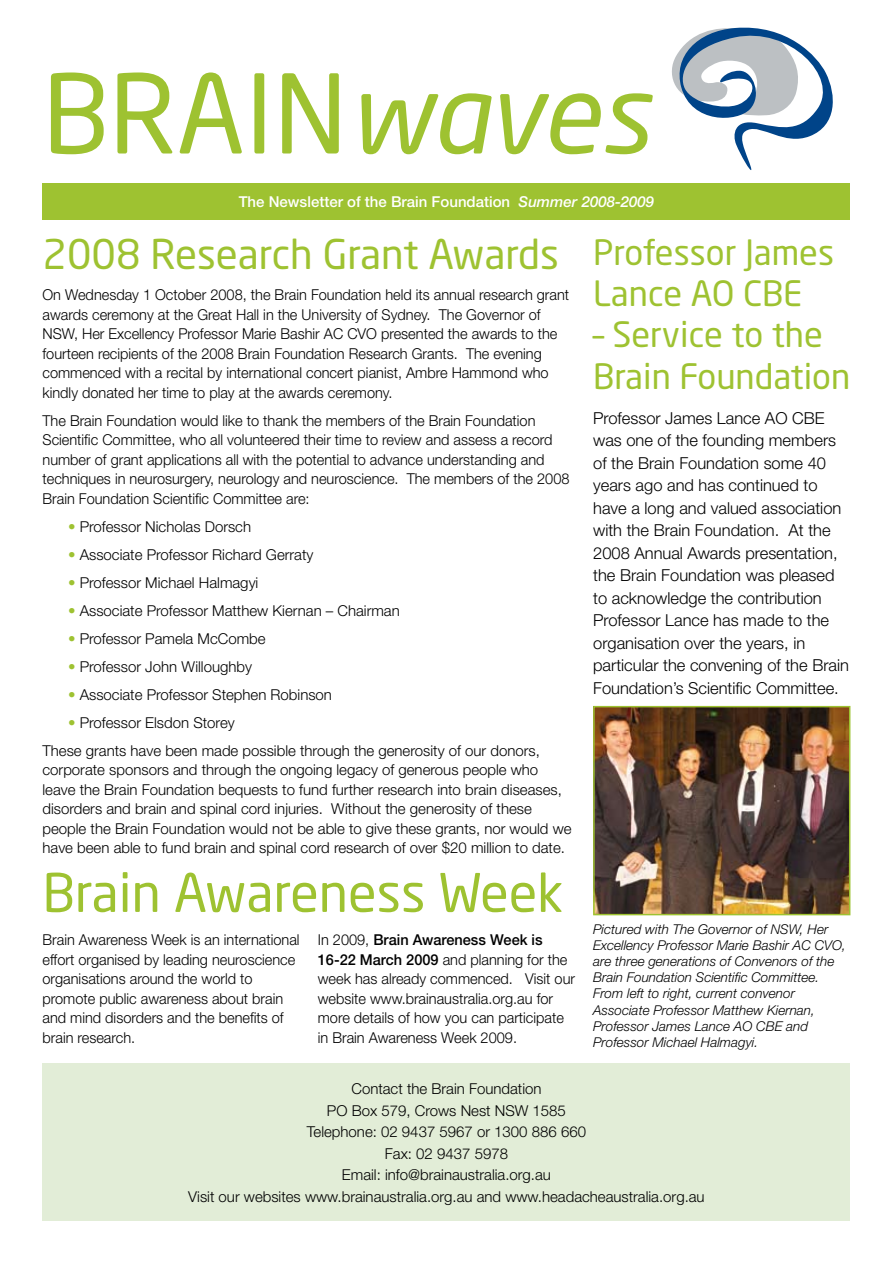
<style>
.page{position:relative;width:893px;height:1263px;background:#fff}
.page>*{position:absolute;margin:0;border:0;box-sizing:border-box;transform-origin:0 0}
.t1{font:108px "Neo Sans Std";color:#9ec231}
.t2{font:52.5px "Neo Sans Std";color:#9ec231}
.t3{font:40.5px "Neo Sans Std";color:#9ec231}
.t4{font:34.5px/41.4px "Neo Sans Std";color:#9ec231}
.t5{font:300 16.5px/22.5px "Helvetica Neue";color:#000}
.t6{font:300 15px/19.5px "Helvetica Neue";color:#000}
.t7{font:500 15px "Helvetica Neue";color:#fff}
.t8{font:italic 300 13.5px/16.2px "Helvetica Neue";color:#000}
.s1{font-style:italic}
.s2{color:#9ec231}
.s3{font-weight:500}
</style>
<div class="page">
<img style="left:596px;top:709px;width:251px;height:203px">
<div style="left:593px;top:706px;width:257px;height:209px;border:2px solid #9ec231"></div>
<div style="left:43px;top:1063px;width:807px;height:157px;background:#e2edd7"></div>
<div style="left:43px;top:183px;width:807px;height:37px;background:#9ec231"></div>
<svg style="left:672px;top:28px;width:161px;height:142px"></svg>
<h1 class="t1" style="left:43px;top:48px;width:609px">BRAIN<span class="s1">waves</span></h1>
<p class="t7" style="left:239px;top:193px;width:417px">The Newsletter of the Brain Foundation <span class="s1">Summer 2008-2009</span></p>
<h3 class="t3" style="left:43px;top:229px;width:518px">2008 Research Grant Awards</h3>
<p class="t6" style="left:43px;top:285px;width:528px">On Wednesday 1 October 2008, the Brain Foundation held its annual research grant awards ceremony at the Great Hall in the University of Sydney. The Governor of NSW, Her Excellency Professor Marie Bashir AC CVO presented the awards to the fourteen recipients of the 2008 Brain Foundation Research Grants. The evening commenced with a recital by international concert pianist, Ambre Hammond who kindly donated her time to play at the awards ceremony.</p>
<p class="t6" style="left:43px;top:410px;width:528px">The Brain Foundation would like to thank the members of the Brain Foundation Scientific Committee, who all volunteered their time to review and assess a record number of grant applications all with the potential to advance understanding and techniques in neurosurgery, neurology and neuroscience. The members of the 2008<br>Brain Foundation Scientific Committee are:</p>
<p class="t6" style="left:68px;top:516px;width:185px"><span class="s2">•</span> Professor Nicholas Dorsch</p>
<p class="t6" style="left:68px;top:544px;width:247px"><span class="s2">•</span> Associate Professor Richard Gerraty</p>
<p class="t6" style="left:68px;top:572px;width:192px"><span class="s2">•</span> Professor Michael Halmagyi</p>
<p class="t6" style="left:68px;top:600px;width:333px"><span class="s2">•</span> Associate Professor Matthew Kiernan – Chairman</p>
<p class="t6" style="left:68px;top:628px;width:199px"><span class="s2">•</span> Professor Pamela McCombe</p>
<p class="t6" style="left:68px;top:656px;width:186px"><span class="s2">•</span> Professor John Willoughby</p>
<p class="t6" style="left:68px;top:684px;width:265px"><span class="s2">•</span> Associate Professor Stephen Robinson</p>
<p class="t6" style="left:43px;top:708px;width:499px;line-height:28px;text-indent:26px"><span class="s2">•</span> Professor Elsdon Storey<br>These grants have been made possible through the generosity of our donors,</p>
<p class="t6" style="left:43px;top:760px;width:531px">corporate sponsors and through the ongoing legacy of generous people who leave the Brain Foundation bequests to fund further research into brain diseases, disorders and brain and spinal cord injuries. Without the generosity of these people the Brain Foundation would not be able to give these grants, nor would we have been able to fund brain and spinal cord research of over $20 million to date.</p>
<h3 class="t4" style="left:593px;top:231px;width:242px">Professor James<br>Lance AO CBE</h3>
<h3 class="t4" style="left:593px;top:313px;width:259px">– Service to the<br>Brain Foundation</h3>
<p class="t5" style="left:593px;top:406px;width:257px">Professor James Lance AO CBE was one of the founding members of the Brain Foundation some 40 years ago and has continued to have a long and valued association with the Brain Foundation. At the<br>2008 Annual Awards presentation, the Brain Foundation was pleased to acknowledge the contribution<br>Professor Lance has made to the organisation over the years, in particular the convening of the Brain<br>Foundation’s Scientific Committee.</p>
<h2 class="t2" style="left:43px;top:860px;width:522px">Brain Awareness Week</h2>
<p class="t6" style="left:43px;top:930px;width:259px">Brain Awareness Week is an international effort organised by leading neuroscience organisations around the world to promote public awareness about brain and mind disorders and the benefits of brain research.</p>
<p class="t6" style="left:318px;top:930px;width:259px">In 2009, <span class="s3">Brain Awareness Week is 16-22 March 2009</span> and planning for the week has already commenced. Visit our website www.brainaustralia.org.au for more details of how you can participate in Brain Awareness Week 2009.</p>
<p class="t8" style="left:593px;top:920px;width:254px">Pictured with The Governor of NSW, Her Excellency Professor Marie Bashir AC CVO, are three generations of Convenors of the Brain Foundation Scientific Committee.<br>From left to right, current convenor Associate Professor Matthew Kiernan, Professor James Lance AO CBE and Professor Michael Halmagyi.</p>
<p class="t6" style="left:188px;top:1077px;width:518px;line-height:21.6px;text-align:center">Contact the Brain Foundation<br>PO Box 579, Crows Nest NSW 1585<br>Telephone: 02 9437 5967 or 1300 886 660<br>Fax: 02 9437 5978<br>Email: info@brainaustralia.org.au<br>Visit our websites www.brainaustralia.org.au and www.headacheaustralia.org.au</p>
</div>
